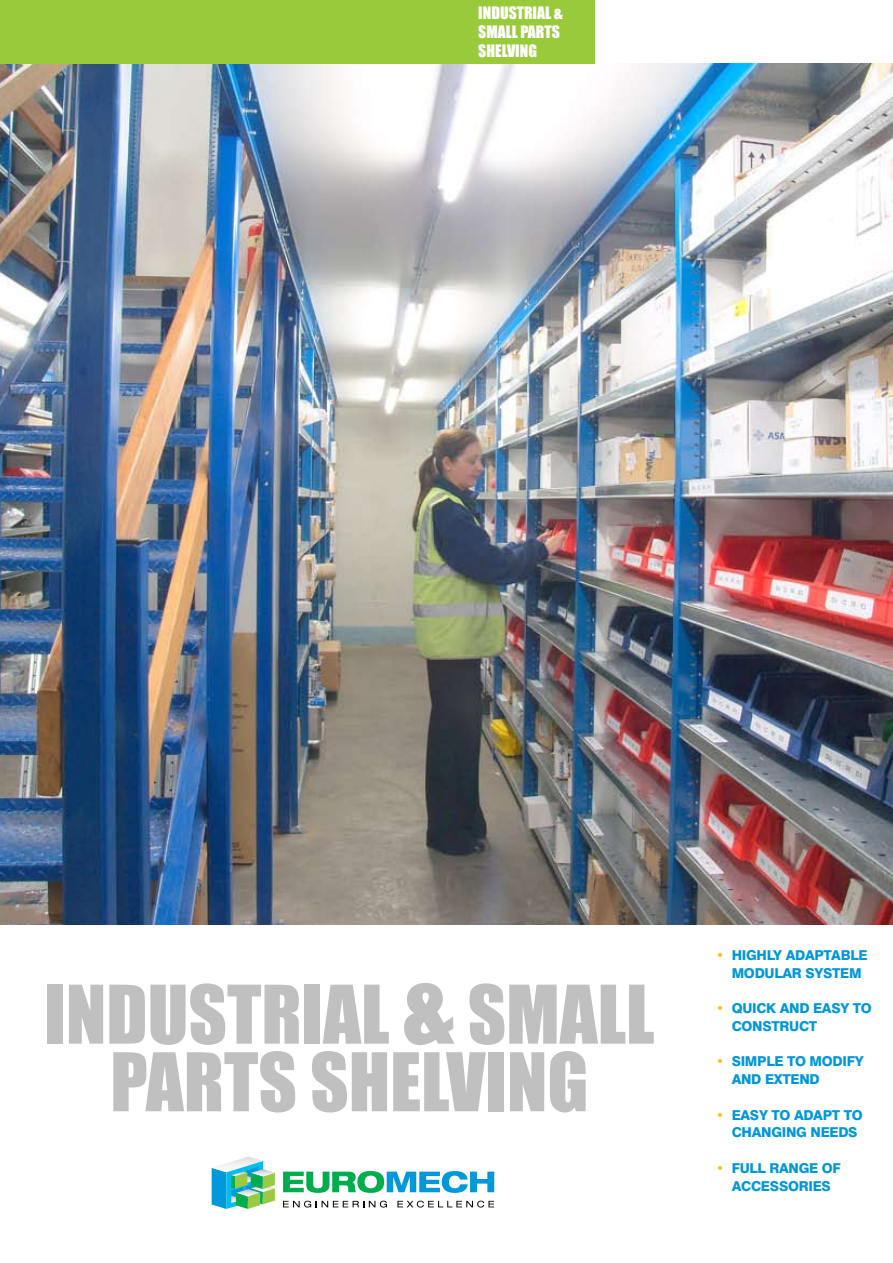
<style>
.page{position:relative;width:893px;height:1263px;background:#fff}
.page>*{position:absolute;margin:0;border:0;box-sizing:border-box;transform-origin:0 0}
.t1{font:74.7px/67.7px "Impact";color:#c0c0c0;text-align:center}
.t2{font:15.75px "Impact";color:#fff}
.t3{font:800 13.65px/17.7px "Swiss 721 BT";letter-spacing:-.02em;color:#0097d9}
.s1{font-size:90.15px}
.s2{color:#febe10}
</style>
<div class="page">
<img style="left:0;top:64px;width:893px;height:860px">
<svg style="left:212px;top:1156px;width:63px;height:53px"></svg>
<svg style="left:283px;top:1171px;width:211px;height:22px"></svg>
<svg style="left:283px;top:1201px;width:104px;height:6px"></svg>
<svg style="left:397px;top:1201px;width:97px;height:6px"></svg>
<div style="left:0;top:0;width:595px;height:64px;background:#99ca3c"></div>
<p class="t2" style="left:478px;top:3px;width:14px">INDUSTRIAL</p>
<p class="t2" style="left:554px;top:3px;width:11px">&amp;</p>
<p class="t2" style="left:478px;top:22px;width:17px">SMALL</p>
<p class="t2" style="left:520px;top:22px;width:17px">PARTS</p>
<p class="t2" style="left:478px;top:41px;width:17px">SHELVING</p>
<h1 class="t1" style="left:44px;top:980px;width:611px">INDUSTRIAL <span class="s1">&amp;</span> SMALL<br>PARTS SHELVING</h1>
<p class="t3" style="left:732px;top:946px;width:137px;text-indent:-15px"><span class="s2">•</span> HIGHLY ADAPTABLE<br>MODULAR SYSTEM</p>
<p class="t3" style="left:732px;top:999px;width:142px;text-indent:-15px"><span class="s2">•</span> QUICK AND EASY TO<br>CONSTRUCT</p>
<p class="t3" style="left:732px;top:1053px;width:134px;text-indent:-15px"><span class="s2">•</span> SIMPLE TO MODIFY<br>AND EXTEND</p>
<p class="t3" style="left:732px;top:1106px;width:133px;text-indent:-15px"><span class="s2">•</span> EASY TO ADAPT TO<br>CHANGING NEEDS</p>
<p class="t3" style="left:716px;top:1159px;width:126px;text-align:center"><span class="s2">•</span> FULL RANGE OF<br>ACCESSORIES</p>
</div>
